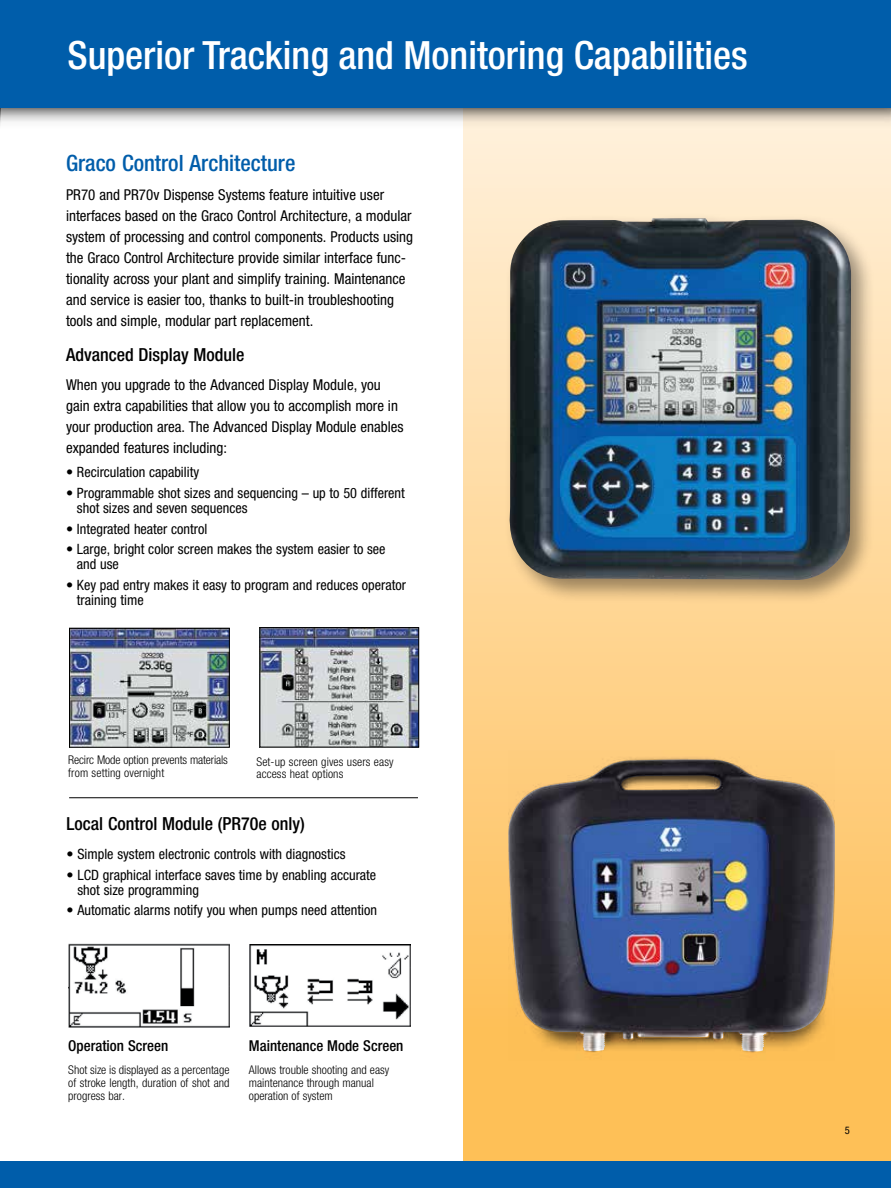
<style>
.page{position:relative;width:891px;height:1188px;background:#fff}
.page>*{position:absolute;margin:0;border:0;box-sizing:border-box;transform-origin:0 0}
.t1{font:condensed 42px "Helvetica Neue LT Std";letter-spacing:-.01em;color:#fff}
.t2{font:500 condensed 39px "Helvetica Neue LT Std";color:#fff}
.t3{font:500 condensed 22.5px "Helvetica Neue LT Std";color:#005daa}
.t4{font:500 condensed 18px "Helvetica Neue LT Std";color:#000}
.t5{font:condensed 15px/21px "Helvetica Neue LT Std";color:#000}
.t6{font:500 condensed 15px "Helvetica Neue LT Std";color:#000}
.t7{font:condensed 14.25px/15px "Helvetica Neue LT Std";color:#000}
.t8{font:300 condensed 12px/12.8px "Helvetica Neue LT Std";color:#000}
.t9{font:condensed 10.5px "Helvetica Neue LT Std";color:#000}
</style>
<div class="page">
<div style="left:463px;top:97px;width:428px;height:1070px;background:linear-gradient(to bottom,#fff0dc,#feba49)"></div>
<img style="left:0;top:108px;width:891px;height:39px">
<div style="left:504px;top:213px;width:372px;height:392px;background:#000;opacity:.4"></div>
<img style="left:507px;top:218px;width:344px;height:362px">
<div style="left:68px;top:940px;width:161px;height:91px;background:linear-gradient(to right,#fff,#fff)"></div>
<img style="left:68px;top:944px;width:161px;height:83px">
<img style="left:71px;top:630px;width:157px;height:116px">
<div style="left:69px;top:628px;width:161px;height:120px;border:1px solid #000"></div>
<img style="left:250px;top:944px;width:161px;height:83px">
<img style="left:262px;top:629px;width:155px;height:116px">
<div style="left:260px;top:627px;width:159px;height:120px;border:1px solid #000"></div>
<hr style="left:69px;top:797px;width:349px;height:1px;background:#000">
<div style="left:0;top:0;width:891px;height:108px;background:#005daa"></div>
<img style="left:509px;top:750px;width:326px;height:311px">
<img style="left:509px;top:760px;width:254px;height:291px">
<div style="left:0;top:1161px;width:891px;height:27px;background:#005daa"></div>
<h2 class="t2" style="left:68px;top:32px;width:682px">Superior Tracking and Monitoring Capabilities</h2>
<h1 class="t1" style="left:256px;top:45px;width:583px">Raising the Bar for Solid Performance.</h1>
<h3 class="t3" style="left:66px;top:149px;width:231px">Graco Control Architecture</h3>
<p class="t5" style="left:66px;top:184px;width:348px">PR70 and PR70v Dispense Systems feature intuitive user interfaces based on the Graco Control Architecture, a modular system of processing and control components. Products using the Graco Control Architecture provide similar interface func&shy;tionality across your plant and simplify training. Maintenance and service is easier too, thanks to built-in troubleshooting tools and simple, modular part replacement.</p>
<p class="t4" style="left:66px;top:344px;width:180px">Advanced Display Module</p>
<p class="t5" style="left:66px;top:374px;width:339px">When you upgrade to the Advanced Display Module, you gain extra capabilities that allow you to accomplish more in your production area. The Advanced Display Module enables expanded features including:</p>
<p class="t7" style="left:66px;top:465px;width:135px">• Recirculation capability</p>
<p class="t7" style="left:77px;top:485px;width:329px;text-indent:-11px">• Programmable shot sizes and sequencing – up to 50 different shot sizes and seven sequences</p>
<p class="t7" style="left:66px;top:521px;width:143px">• Integrated heater control</p>
<p class="t7" style="left:77px;top:542px;width:310px;text-indent:-11px">• Large, bright color screen makes the system easier to see and use</p>
<p class="t7" style="left:77px;top:577px;width:330px;text-indent:-11px">• Key pad entry makes it easy to program and reduces operator training time</p>
<p class="t8" style="left:68px;top:754px;width:161px">Recirc Mode option prevents materials from setting overnight</p>
<p class="t8" style="left:256px;top:755px;width:139px">Set-up screen gives users easy access heat options</p>
<p class="t4" style="left:67px;top:813px;width:240px">Local Control Module (PR70e only)</p>
<p class="t7" style="left:67px;top:846px;width:280px">• Simple system electronic controls with diagnostics</p>
<p class="t7" style="left:77px;top:867px;width:300px;text-indent:-11px">• LCD graphical interface saves time by enabling accurate shot size programming</p>
<p class="t7" style="left:67px;top:903px;width:312px">• Automatic alarms notify you when pumps need attention</p>
<p class="t6" style="left:68px;top:1036px;width:102px">Operation Screen</p>
<p class="t8" style="left:68px;top:1063px;width:163px;text-align:justify">Shot size is displayed as a percentage of stroke length, duration of shot and progress bar.</p>
<p class="t6" style="left:249px;top:1036px;width:156px">Maintenance Mode Screen</p>
<p class="t8" style="left:249px;top:1063px;width:142px">Allows trouble shooting and easy maintenance through manual operation of system</p>
<p class="t9" style="left:845px;top:1124px;width:7px">5</p>
</div>
